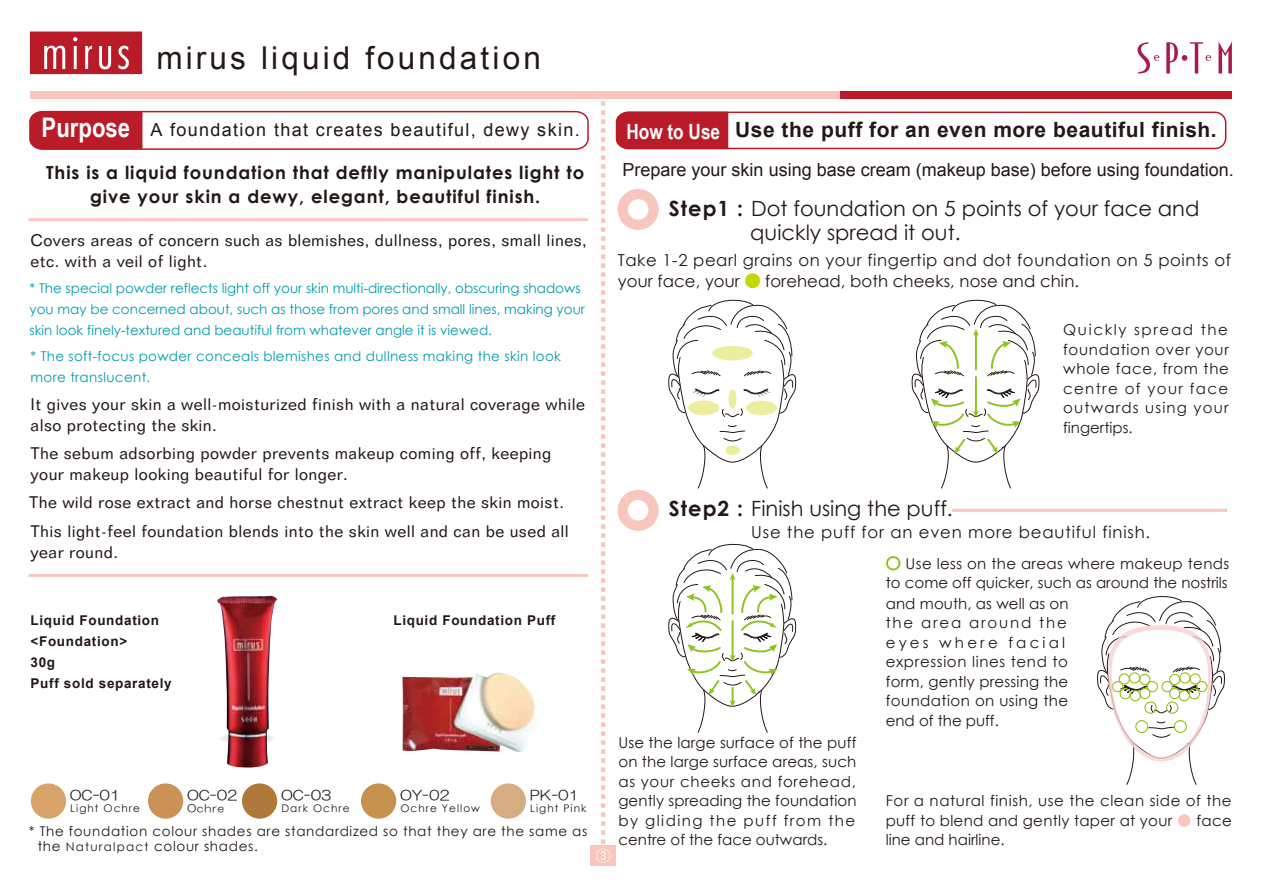
<style>
.page{position:relative;width:1263px;height:893px;background:#fff}
.page>*{position:absolute;margin:0;border:0;box-sizing:border-box;transform-origin:0 0}
.t1{font:31.5px "Arial";letter-spacing:.1em;color:#221815}
.t2{font:21px/24px "Century Gothic";color:#221815}
.t3{font:700 21px "Arial";letter-spacing:.025em;color:#221815}
.t4{font:700 18px/24px "Century Gothic";letter-spacing:.05em;color:#221815;text-align:center}
.t5{font:18px "Arial";color:#221815}
.t6{font:18px "Arial";letter-spacing:.075em;color:#221815}
.t7{font:16.5px/21px "Folio BT";letter-spacing:.025em;color:#221815}
.t8{font:16.5px/21.1px "Century Gothic";letter-spacing:.035em;color:#221815}
.t9{font:15px/19.5px "Century Gothic";letter-spacing:.02em;color:#221815;text-align:justify}
.t10{font:13.5px/21px "Century Gothic";color:#0099b0}
.t11{font:13.5px/15px "Century Gothic";letter-spacing:.05em;color:#221815}
.t12{font:13.5px/21px "Century Gothic";letter-spacing:.025em;color:#0099b0}
.t13{font:700 13.5px/21px "Arial";letter-spacing:.05em;color:#221815}
.t14{font:13.5px "HG Maru Gothic MPRO";letter-spacing:.025em;color:#221815}
.t15{font:10.5px "Century Gothic";letter-spacing:.1em;color:#221815}
.t16{font:10.5px "HG Maru Gothic MPRO";letter-spacing:.1em;color:#221815}
.s1{font-family:"Arial Narrow";font-weight:700;font-size:27px;color:#fff}
.s2{font-family:"Arial Narrow";color:#fff}
.s3{font-weight:700}
.s4{font-family:"Koz Go Pro";color:#c4d700}
.s5{font-size:12px}
.s6{font-family:"HG Maru Gothic MPRO";color:#f8c6bd}
</style>
<div class="page">
<div style="left:838px;top:91px;width:394px;height:7px;background:#b91b29"></div>
<div style="left:30px;top:91px;width:809px;height:7px;background:#f8c6bd"></div>
<svg style="left:30px;top:32px;width:112px;height:42px;background:#c23a46"></svg>
<hr style="left:29px;top:218px;width:559px;height:3px;background:#f8c6bd">
<div style="left:616px;top:112px;width:112px;height:37px;background:#b91b29"></div>
<div style="left:617px;top:112px;width:609px;height:37px;border:2px solid #b91b29;border-radius:11px"></div>
<svg style="left:29px;top:110px;width:560px;height:40px"></svg>
<svg style="left:618px;top:189px;width:41px;height:41px"></svg>
<svg style="left:618px;top:490px;width:41px;height:41px"></svg>
<svg style="left:886px;top:556px;width:15px;height:15px"></svg>
<svg style="left:668px;top:543px;width:129px;height:190px"></svg>
<svg style="left:911px;top:299px;width:129px;height:190px"></svg>
<hr style="left:952px;top:509px;width:275px;height:3px;background:#f8c6bd">
<hr style="left:29px;top:574px;width:559px;height:3px;background:#f8c6bd">
<svg style="left:1097px;top:596px;width:128px;height:189px"></svg>
<svg style="left:668px;top:299px;width:129px;height:190px"></svg>
<div style="left:712px;top:346px;width:41px;height:14px;background:#eaee9d;border-radius:50%"></div>
<div style="left:688px;top:401px;width:31px;height:14px;background:#eaee9d;border-radius:50%"></div>
<div style="left:746px;top:401px;width:31px;height:14px;background:#eaee9d;border-radius:50%"></div>
<div style="left:725px;top:445px;width:15px;height:10px;background:#eaee9d;border-radius:50%"></div>
<div style="left:728px;top:389px;width:8px;height:20px;background:#eaee9d;border-radius:50%"></div>
<img style="left:217px;top:596px;width:60px;height:172px">
<img style="left:402px;top:673px;width:135px;height:79px">
<div style="left:591px;top:846px;width:25px;height:20px;background:#f8c6bd"></div>
<svg style="left:596px;top:101px;width:14px;height:762px"></svg>
<div style="left:31px;top:783px;width:35px;height:36px;background:#d9a36c;border-radius:50%"></div>
<div style="left:148px;top:783px;width:35px;height:36px;background:#cb9256;border-radius:50%"></div>
<div style="left:242px;top:783px;width:35px;height:36px;background:#b07939;border-radius:50%"></div>
<div style="left:361px;top:783px;width:35px;height:36px;background:#c6934e;border-radius:50%"></div>
<div style="left:491px;top:783px;width:35px;height:36px;background:#d6ad83;border-radius:50%"></div>
<svg style="left:1218px;top:42px;width:14px;height:31px"></svg>
<svg style="left:1137px;top:42px;width:22px;height:31px"></svg>
<svg style="left:1166px;top:42px;width:45px;height:31px"></svg>
<h1 class="t1" style="left:156px;top:38px;width:386px">mirus liquid foundation</h1>
<p class="t6" style="left:42px;top:118px;width:540px"><span class="s1">Purpose</span> A foundation that creates beautiful, dewy skin.</p>
<h2 class="t3" style="left:626px;top:116px;width:592px"><span class="s2">How to Use</span> Use the puff for an even more beautiful finish.</h2>
<p class="t4" style="left:46px;top:160px;width:540px">This is a liquid foundation that deftly manipulates light to give your skin a dewy, elegant, beautiful finish.</p>
<p class="t5" style="left:623px;top:158px;width:613px">Prepare your skin using base cream (makeup base) before using foundation.</p>
<h2 class="t2" style="left:750px;top:196px;width:451px;text-indent:-81px"><span class="s3">Step1 :</span> Dot foundation on 5 points of your face and quickly spread it out.</h2>
<p class="t7" style="left:31px;top:230px;width:558px">Covers areas of concern such as blemishes, dullness, pores, small lines, etc. with a veil of light.</p>
<p class="t10" style="left:30px;top:277px;width:557px">* The special powder reflects light off your skin multi-directionally, obscuring shadows you may be concerned about, such as those from pores and small lines, making your skin look finely-textured and beautiful from whatever angle it is viewed.</p>
<p class="t12" style="left:31px;top:345px;width:532px">* The soft-focus powder conceals blemishes and dullness making the skin look more translucent.</p>
<p class="t7" style="left:31px;top:394px;width:556px">It gives your skin a well-moisturized finish with a natural coverage while also protecting the skin.</p>
<p class="t7" style="left:31px;top:443px;width:522px">The sebum adsorbing powder prevents makeup coming off, keeping your makeup looking beautiful for longer.</p>
<p class="t8" style="left:618px;top:249px;width:614px">Take 1-2 pearl grains on your fingertip and dot foundation on 5 points of your face, your <span class="s4">●</span> forehead, both cheeks, nose and chin.</p>
<p class="t9" style="left:1063px;top:320px;width:167px">Quickly spread the foundation over your whole face, from the centre of your face outwards using your fingertips.</p>
<p class="t7" style="left:29px;top:492px;width:536px">The wild rose extract and horse chestnut extract keep the skin moist.</p>
<h2 class="t2" style="left:669px;top:496px;width:285px"><span class="s3">Step2 :</span> Finish using the puff.</h2>
<p class="t7" style="left:31px;top:520px;width:540px">This light-feel foundation blends into the skin well and can be used all year round.</p>
<p class="t13" style="left:31px;top:611px;width:143px">Liquid Foundation &lt;Foundation&gt;<br>30g<br>Puff sold separately</p>
<p class="t13" style="left:393px;top:611px;width:163px">Liquid Foundation Puff</p>
<p class="t8" style="left:751px;top:521px;width:400px">Use the puff for an even more beautiful finish.</p>
<p class="t9" style="left:886px;top:553px;width:345px;text-align:left;text-indent:20px">Use less on the areas where makeup tends to come off quicker, such as around the nostrils and mouth, as well as on<br>the area around the<br>eyes where facial<br>expression lines tend to<br>form, gently pressing the<br>foundation on using the<br>end of the puff.</p>
<p class="t14" style="left:400px;top:789px;width:51px">OY-02</p>
<p class="t15" style="left:400px;top:801px;width:81px">Ochre Yellow</p>
<p class="t14" style="left:530px;top:789px;width:50px">PK-01</p>
<p class="t15" style="left:530px;top:801px;width:58px">Light Pink</p>
<p class="t11" style="left:38px;top:824px;width:551px;text-indent:-9px">* The foundation colour shades are standardized so that they are the same as the <span class="s5">Naturalpact</span> colour shades.</p>
<p class="t14" style="left:70px;top:789px;width:51px">OC-01</p>
<p class="t15" style="left:70px;top:801px;width:71px">Light Ochre</p>
<p class="t14" style="left:187px;top:789px;width:51px">OC-02</p>
<p class="t16" style="left:187px;top:803px;width:38px">Ochre</p>
<p class="t14" style="left:281px;top:789px;width:51px">OC-03</p>
<p class="t15" style="left:281px;top:801px;width:70px">Dark Ochre</p>
<p class="t9" style="left:618px;top:732px;width:240px">Use the large surface of the puff on the large surface areas, such as your cheeks and forehead, gently spreading the foundation by gliding the puff from the centre of the face outwards.</p>
<p class="t9" style="left:886px;top:791px;width:348px">For a natural finish, use the clean side of the puff to blend and gently taper at your <span class="s6">●</span> face line and hairline.</p>
</div>
